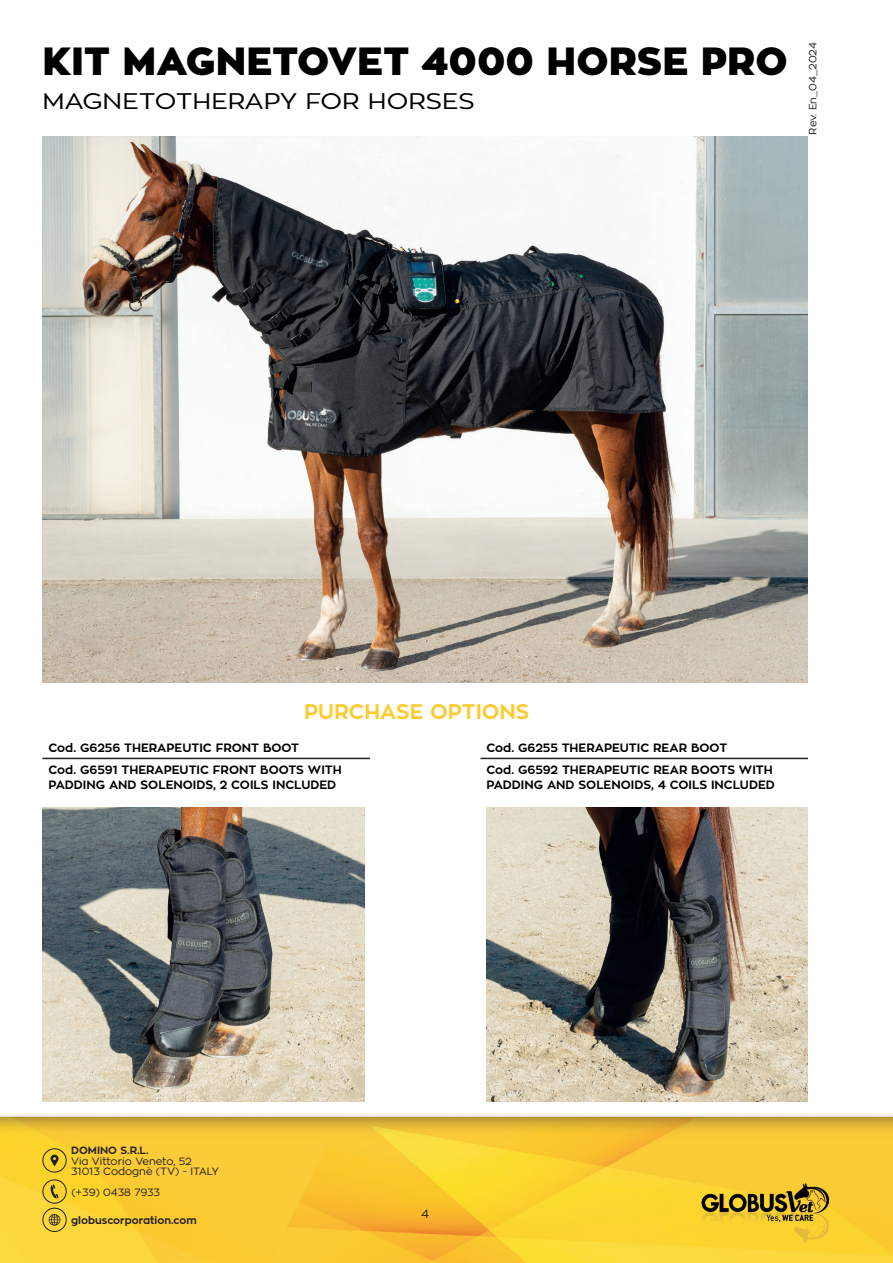
<style>
.page{position:relative;width:893px;height:1263px;background:#fff}
.page>*{position:absolute;margin:0;border:0;box-sizing:border-box;transform-origin:0 0}
.t1{font:900 39px "Zona Pro";color:#000}
.t2{font:22.5px "Zona Pro";color:#000;scale:1.14 1}
.t3{font:700 21px "Zona Pro";color:#fecb2f}
.t4{font:700 12px/21.9px "Zona Pro";color:#000}
.t5{font:12px "Zona Pro";color:#231f20}
.t6{font:10.5px/10.5px "Zona Pro";color:#231f20}
.t7{font:700 10.5px "Zona Pro";color:#231f20}
</style>
<div class="page">
<img style="left:0;top:136px;width:893px;height:1127px">
<img style="left:43px;top:137px;width:765px;height:545px">
<hr style="left:480px;top:758px;width:328px;height:1px;background:#231f20">
<hr style="left:43px;top:758px;width:327px;height:1px;background:#231f20">
<div style="left:43px;top:1148px;width:24px;height:24px;border:1px solid #231f20;border-radius:50%"></div>
<svg style="left:51px;top:1154px;width:8px;height:12px"></svg>
<div style="left:43px;top:1179px;width:24px;height:24px;border:1px solid #231f20;border-radius:50%"></div>
<svg style="left:49px;top:1184px;width:10px;height:14px"></svg>
<div style="left:43px;top:1208px;width:24px;height:24px;border:1px solid #231f20;border-radius:50%"></div>
<svg style="left:49px;top:1214px;width:11px;height:11px"></svg>
<img style="left:43px;top:808px;width:321px;height:293px">
<img style="left:486px;top:808px;width:322px;height:293px">
<h1 class="t1" style="left:43px;top:35px;width:747px">KIT MAGNETOVET 4000 HORSE PRO</h1>
<h2 class="t2" style="left:43px;top:86px;width:381px">MAGNETOTHERAPY FOR HORSES</h2>
<p class="t6" style="left:807px;top:135px;width:93px;rotate:-90deg">Rev. En_04_2024</p>
<h3 class="t3" style="left:304px;top:698px;width:227px">PURCHASE OPTIONS</h3>
<p class="t4" style="left:486px;top:737px;width:288px">Cod. G6255 THERAPEUTIC REAR BOOT<br>Cod. G6592 THERAPEUTIC REAR BOOTS WITH</p>
<p class="t4" style="left:486px;top:774px;width:290px">PADDING AND SOLENOIDS, 4 COILS INCLUDED</p>
<p class="t4" style="left:49px;top:737px;width:295px">Cod. G6256 THERAPEUTIC FRONT BOOT<br>Cod. G6591 THERAPEUTIC FRONT BOOTS WITH</p>
<p class="t4" style="left:49px;top:774px;width:289px">PADDING AND SOLENOIDS, 2 COILS INCLUDED</p>
<p class="t7" style="left:71px;top:1144px;width:79px">DOMINO S.R.L.</p>
<p class="t6" style="left:71px;top:1156px;width:149px">Via Vittorio Veneto, 52<br>31013 Codognè (TV) - ITALY</p>
<p class="t6" style="left:71px;top:1187px;width:90px">(+39) 0438 7933</p>
<p class="t7" style="left:71px;top:1213px;width:127px">globuscorporation.com</p>
<p class="t5" style="left:421px;top:1206px;width:9px">4</p>
</div>
